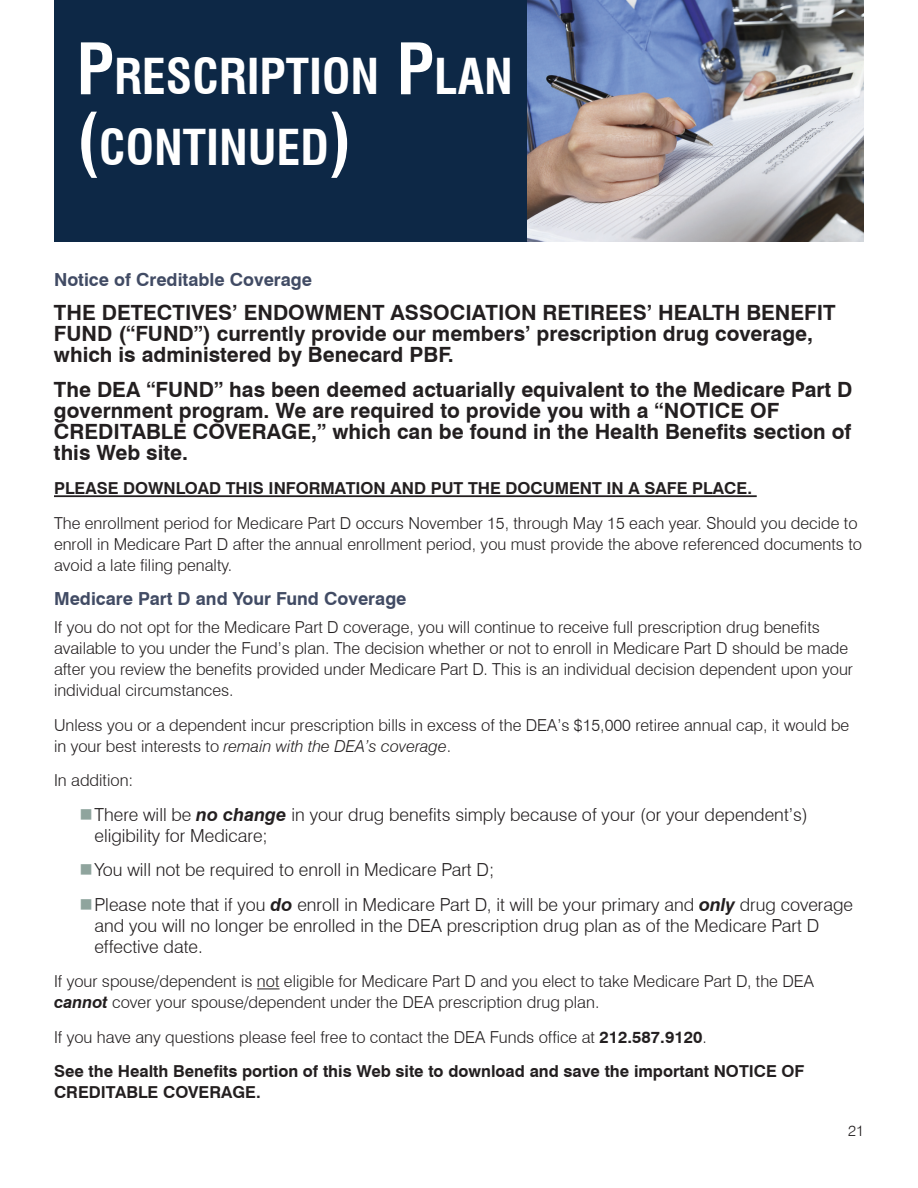
<style>
.page{position:relative;width:918px;height:1188px;background:#fff}
.page>*{position:absolute;margin:0;border:0;box-sizing:border-box;transform-origin:0 0}
.t1{font:700 condensed 48.3px/70.5px "Swiss 721 BT";color:#fff}
.t2{font:700 21px/21px "Swiss 721 BT";color:#231f20}
.t3{font:300 18px/21px "Swiss 721 BT";color:#231f20}
.t4{font:700 18px "Swiss 721 BT";color:#414b64}
.t5{font:300 16.5px/21px "Swiss 721 BT";color:#231f20}
.t6{font:700 16.5px/34.5px "Swiss 721 BT";color:#231f20}
.t7{font:300 15px "Swiss 721 BT";color:#231f20}
.s1{font-size:69px}
.s2{font-style:italic}
.s3{font-weight:700;font-style:italic}
.s4{font-weight:300}
</style>
<div class="page">
<div style="left:54px;top:0;width:474px;height:242px;background:#0d2846"></div>
<img style="left:528px;top:0;width:336px;height:242px">
<hr style="left:54px;top:495px;width:703px;height:2px;background:#231f20">
<svg style="left:257px;top:989px;width:23px;height:1px"></svg>
<h1 class="t1" style="left:76px;top:41px;width:438px"><span class="s1">P</span>RESCRIPTION <span class="s1">P</span>LAN <span class="s1">(</span>CONTINUED<span class="s1">)</span></h1>
<p class="t4" style="left:54px;top:269px;width:260px">Notice of Creditable Coverage</p>
<p class="t2" style="left:54px;top:302px;width:783px">THE DETECTIVES’ ENDOWMENT ASSOCIATION RETIREES’ HEALTH BENEFIT<br>FUND (“FUND”) currently provide our members’ prescription drug coverage, which is administered by Benecard PBF.</p>
<p class="t2" style="left:54px;top:379px;width:800px">The DEA “FUND” has been deemed actuarially equivalent to the Medicare Part D government program. We are required to provide you with a “NOTICE OF CREDITABLE COVERAGE,” which can be found in the Health Benefits section of this Web site.</p>
<p class="t6" style="left:54px;top:471px;width:700px">PLEASE DOWNLOAD THIS INFORMATION AND PUT THE DOCUMENT IN A SAFE PLACE.</p>
<p class="t5" style="left:54px;top:512px;width:810px">The enrollment period for Medicare Part D occurs November 15, through May 15 each year. Should you decide to enroll in Medicare Part D after the annual enrollment period, you must provide the above referenced documents to avoid a late filing penalty.</p>
<p class="t4" style="left:54px;top:588px;width:354px">Medicare Part D and Your Fund Coverage</p>
<p class="t5" style="left:54px;top:617px;width:801px">If you do not opt for the Medicare Part D coverage, you will continue to receive full prescription drug benefits available to you under the Fund’s plan. The decision whether or not to enroll in Medicare Part D should be made after you review the benefits provided under Medicare Part D. This is an individual decision dependent upon your individual circumstances.</p>
<p class="t5" style="left:54px;top:714px;width:797px">Unless you or a dependent incur prescription bills in excess of the DEA’s $15,000 retiree annual cap, it would be in your best interests to <span class="s2">remain with the DEA’s coverage</span>.</p>
<p class="t5" style="left:54px;top:770px;width:81px">In addition:</p>
<p class="t3" style="left:94px;top:804px;width:715px">There will be <span class="s3">no change</span> in your drug benefits simply because of your (or your dependent’s) eligibility for Medicare;</p>
<p class="t3" style="left:94px;top:852px;width:760px;line-height:34.5px">You will not be required to enroll in Medicare Part D;<br>Please note that if you <span class="s3">do</span> enroll in Medicare Part D, it will be your primary and <span class="s3">only</span> drug coverage</p>
<p class="t3" style="left:94px;top:915px;width:726px">and you will no longer be enrolled in the DEA prescription drug plan as of the Medicare Part D effective date.</p>
<p class="t5" style="left:54px;top:971px;width:762px">If your spouse/dependent is not eligible for Medicare Part D and you elect to take Medicare Part D, the DEA <span class="s3">cannot</span> cover your spouse/dependent under the DEA prescription drug plan.</p>
<p class="t6" style="left:54px;top:1019px;width:752px"><span class="s4">If you have any questions please feel free to contact the DEA Funds office at</span> 212.587.9120<span class="s4">.<br></span>See the Health Benefits portion of this Web site to download and save the important NOTICE OF</p>
<p class="t6" style="left:54px;top:1075px;width:208px">CREDITABLE COVERAGE.</p>
<p class="t7" style="left:848px;top:1122px;width:17px">21</p>
</div>
